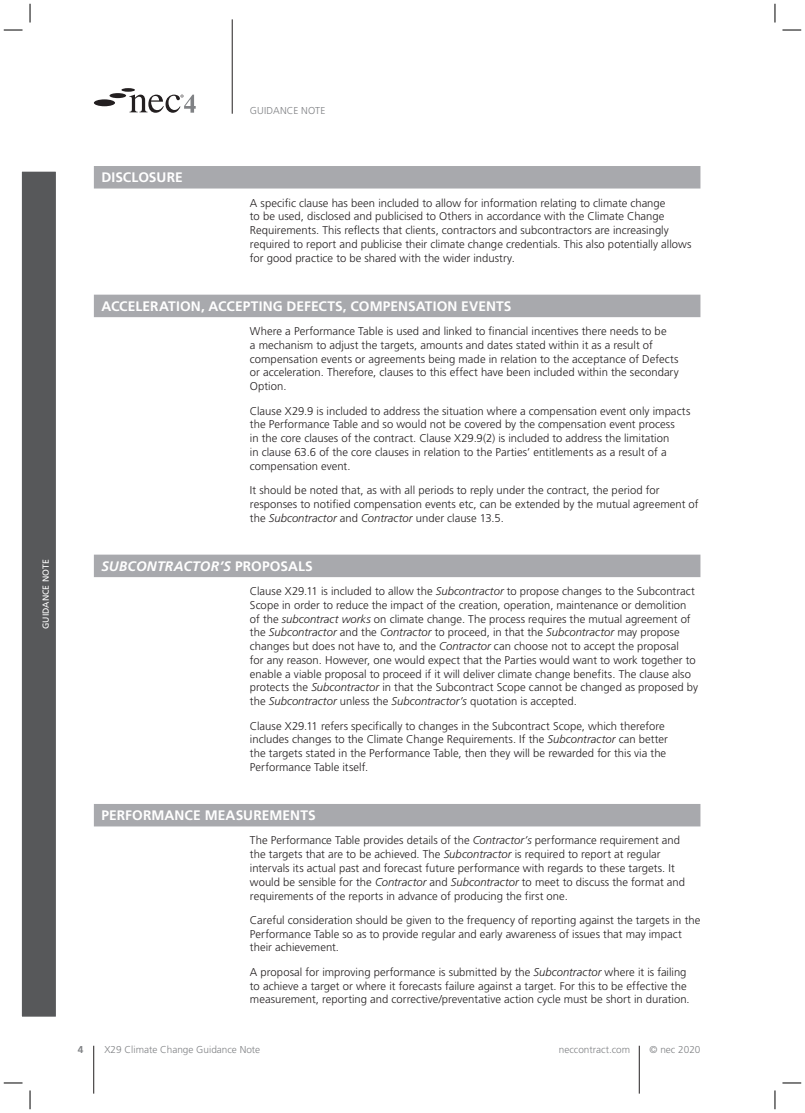
<style>
.page{position:relative;width:805px;height:1113px;background:#fff}
.page>*{position:absolute;margin:0;border:0;box-sizing:border-box;transform-origin:0 0}
.t1{font:700 13.75px "Frutiger";letter-spacing:.005em;color:#fff}
.t2{font:italic 700 13.75px "Frutiger";letter-spacing:.01em;color:#fff}
.t3{font:300 11.25px/13.8px "Frutiger";letter-spacing:.005em;color:#231f20}
.t4{font:300 10px "Frutiger";color:#808285}
.t5{font:300 10px "Frutiger";letter-spacing:.02em;color:#808285}
.t6{font:700 10px "Frutiger";color:#808285}
.t7{font:8.75px "Frutiger";color:#fff}
.s1{font-style:italic}
.s2{font-style:normal}
</style>
<div class="page">
<hr style="left:93px;top:1045px;width:1px;height:48px;background:#231f20">
<hr style="left:232px;top:19px;width:1px;height:95px;background:#231f20">
<div style="left:21px;top:170px;width:36px;height:847px;background:#57585a"></div>
<div style="left:19px;top:169px;width:39px;height:850px;border:2px solid #fff"></div>
<div style="left:94px;top:99px;width:21px;height:7px;background:#231f20;border-radius:50%"></div>
<div style="left:109px;top:93px;width:17px;height:5px;background:#231f20;border-radius:50%"></div>
<svg style="left:121px;top:88px;width:14px;height:4px"></svg>
<svg style="left:129px;top:94px;width:66px;height:19px"></svg>
<hr style="left:638px;top:1045px;width:1px;height:48px;background:#231f20">
<div style="left:94px;top:166px;width:606px;height:22px;background:#a8a9ad"></div>
<div style="left:94px;top:294px;width:606px;height:23px;background:#a8a9ad"></div>
<div style="left:94px;top:554px;width:606px;height:23px;background:#a8a9ad"></div>
<div style="left:94px;top:804px;width:606px;height:22px;background:#a8a9ad"></div>
<svg style="left:4px;top:29px;width:18px;height:2px"></svg>
<svg style="left:782px;top:29px;width:18px;height:2px"></svg>
<svg style="left:4px;top:1082px;width:18px;height:1px"></svg>
<svg style="left:782px;top:1082px;width:18px;height:1px"></svg>
<svg style="left:29px;top:4px;width:2px;height:19px"></svg>
<svg style="left:29px;top:1090px;width:2px;height:19px"></svg>
<svg style="left:774px;top:4px;width:1px;height:19px"></svg>
<svg style="left:774px;top:1090px;width:1px;height:19px"></svg>
<p class="t7" style="left:41px;top:629px;width:71px;rotate:-90deg">GUIDANCE NOTE</p>
<p class="t1" style="left:101px;top:169px;width:83px">DISCLOSURE</p>
<p class="t5" style="left:250px;top:105px;width:77px">GUIDANCE NOTE</p>
<p class="t3" style="left:250px;top:196px;width:443px">A specific clause has been included to allow for information relating to climate change<br>to be used, disclosed and publicised to Others in accordance with the Climate Change Requirements. This reflects that clients, contractors and subcontractors are increasingly required to report and publicise their climate change credentials. This also potentially allows for good practice to be shared with the wider industry.</p>
<p class="t1" style="left:101px;top:298px;width:411px">ACCELERATION, ACCEPTING DEFECTS, COMPENSATION EVENTS</p>
<p class="t3" style="left:250px;top:324px;width:430px">Where a Performance Table is used and linked to financial incentives there needs to be<br>a mechanism to adjust the targets, amounts and dates stated within it as a result of compensation events or agreements being made in relation to the acceptance of Defects or acceleration. Therefore, clauses to this effect have been included within the secondary Option.</p>
<p class="t3" style="left:250px;top:404px;width:441px">Clause X29.9 is included to address the situation where a compensation event only impacts the Performance Table and so would not be covered by the compensation event process<br>in the core clauses of the contract. Clause X29.9(2) is included to address the limitation<br>in clause 63.6 of the core clauses in relation to the Parties’ entitlements as a result of a compensation event.</p>
<p class="t3" style="left:250px;top:483px;width:450px">It should be noted that, as with all periods to reply under the contract, the period for responses to notified compensation events etc, can be extended by the mutual agreement of the <span class="s1">Subcontractor</span> and <span class="s1">Contractor</span> under clause 13.5.</p>
<p class="t2" style="left:101px;top:558px;width:213px">SUBCONTRACTOR’S <span class="s2">PROPOSALS</span></p>
<p class="t3" style="left:250px;top:584px;width:449px">Clause X29.11 is included to allow the <span class="s1">Subcontractor</span> to propose changes to the Subcontract Scope in order to reduce the impact of the creation, operation, maintenance or demolition of the <span class="s1">subcontract works</span> on climate change. The process requires the mutual agreement of the <span class="s1">Subcontractor</span> and the <span class="s1">Contractor</span> to proceed, in that the <span class="s1">Subcontractor</span> may propose changes but does not have to, and the <span class="s1">Contractor</span> can choose not to accept the proposal<br>for any reason. However, one would expect that the Parties would want to work together to enable a viable proposal to proceed if it will deliver climate change benefits. The clause also protects the <span class="s1">Subcontractor</span> in that the Subcontract Scope cannot be changed as proposed by the <span class="s1">Subcontractor</span> unless the <span class="s1">Subcontractor’s</span> quotation is accepted.</p>
<p class="t3" style="left:250px;top:718px;width:419px">Clause X29.11 refers specifically to changes in the Subcontract Scope, which therefore includes changes to the Climate Change Requirements. If the <span class="s1">Subcontractor</span> can better the targets stated in the Performance Table, then they will be rewarded for this via the Performance Table itself.</p>
<p class="t1" style="left:101px;top:807px;width:216px">PERFORMANCE MEASUREMENTS</p>
<p class="t3" style="left:250px;top:833px;width:436px">The Performance Table provides details of the <span class="s1">Contractor’s</span> performance requirement and the targets that are to be achieved. The <span class="s1">Subcontractor</span> is required to report at regular intervals its actual past and forecast future performance with regards to these targets. It would be sensible for the <span class="s1">Contractor</span> and <span class="s1">Subcontractor</span> to meet to discuss the format and requirements of the reports in advance of producing the first one.</p>
<p class="t3" style="left:250px;top:913px;width:451px">Careful consideration should be given to the frequency of reporting against the targets in the<br>Performance Table so as to provide regular and early awareness of issues that may impact their achievement.</p>
<p class="t3" style="left:250px;top:964px;width:441px">A proposal for improving performance is submitted by the <span class="s1">Subcontractor</span> where it is failing to achieve a target or where it forecasts failure against a target. For this to be effective the measurement, reporting and corrective/preventative action cycle must be short in duration.</p>
<p class="t6" style="left:78px;top:1043px;width:7px">4</p>
<p class="t4" style="left:104px;top:1044px;width:157px">X29 Climate Change Guidance Note</p>
<p class="t4" style="left:558px;top:1044px;width:73px">neccontract.com</p>
<p class="t4" style="left:649px;top:1044px;width:52px">© nec 2020</p>
</div>
